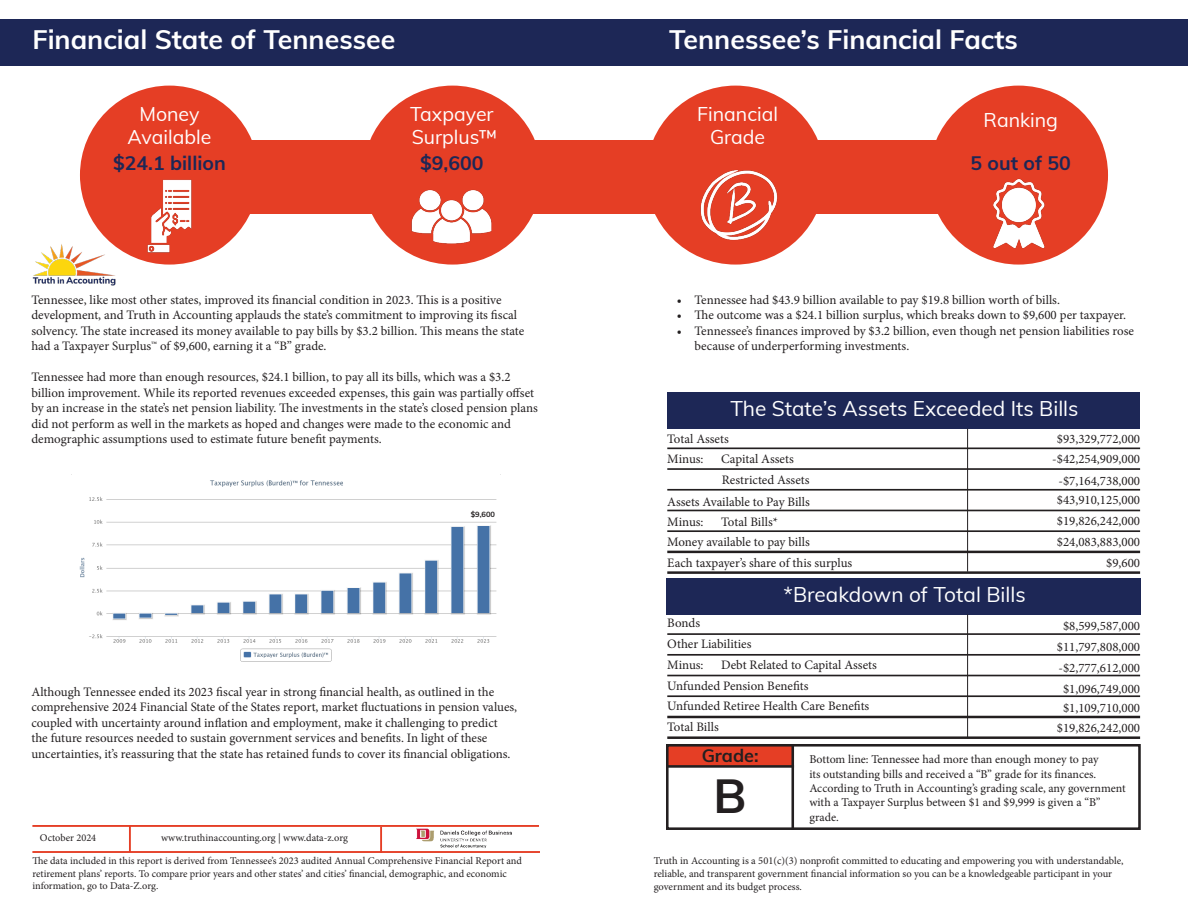
<style>
.page{position:relative;width:1188px;height:918px;background:#fff}
.page>*{position:absolute;margin:0;border:0;box-sizing:border-box;transform-origin:0 0}
.t1{font:700 47.85px "Muli";color:#231f20}
.t2{font:700 26.7px "Muli";color:#fff}
.t3{font:20.85px "Muli";color:#fff}
.t4{font:19.5px "Muli";color:#fff}
.t5{font:700 19.5px "Muli";color:#1d2756}
.t6{font:700 18px "Muli";color:#231f20}
.t7{font:12.9px/15.5px "Minion Pro";color:#231f20}
.t8{font:12px/14.4px "Minion Pro";color:#231f20}
.t9{font:10.5px/12.6px "Minion Pro";letter-spacing:-.005em;color:#231f20}
.t10{font:10.35px/12.5px "Minion Pro";color:#231f20}
.t11{font:700 7.5px "Muli";color:#231f20}
</style>
<div class="page">
<div style="left:0;top:19px;width:594px;height:47px;background:#1d2756"></div>
<hr style="left:32px;top:825px;width:507px;height:2px;background:#e53e25">
<hr style="left:32px;top:851px;width:508px;height:2px;background:#e53e25">
<hr style="left:129px;top:826px;width:2px;height:26px;background:#e53e25">
<div style="left:594px;top:19px;width:594px;height:47px;background:#1d2756"></div>
<div style="left:667px;top:393px;width:473px;height:36px;background:#1d2756"></div>
<hr style="left:667px;top:448px;width:473px;height:1px;background:#231f20">
<hr style="left:667px;top:468px;width:473px;height:2px;background:#231f20">
<hr style="left:667px;top:489px;width:473px;height:2px;background:#231f20">
<hr style="left:667px;top:510px;width:473px;height:1px;background:#231f20">
<hr style="left:667px;top:530px;width:473px;height:2px;background:#231f20">
<hr style="left:667px;top:551px;width:473px;height:2px;background:#231f20">
<hr style="left:667px;top:571px;width:473px;height:3px;background:#231f20">
<hr style="left:967px;top:429px;width:1px;height:143px;background:#231f20">
<div style="left:666px;top:578px;width:474px;height:36px;background:#1d2756"></div>
<hr style="left:667px;top:633px;width:473px;height:2px;background:#231f20">
<hr style="left:667px;top:654px;width:473px;height:2px;background:#231f20">
<hr style="left:667px;top:675px;width:473px;height:1px;background:#231f20">
<hr style="left:667px;top:695px;width:473px;height:2px;background:#231f20">
<hr style="left:667px;top:716px;width:473px;height:2px;background:#231f20">
<hr style="left:667px;top:736px;width:473px;height:3px;background:#231f20">
<hr style="left:967px;top:614px;width:1px;height:124px;background:#231f20">
<div style="left:666px;top:744px;width:127px;height:22px;background:#e53e25"></div>
<div style="left:666px;top:744px;width:475px;height:86px;border:3px solid #231f20"></div>
<hr style="left:791px;top:744px;width:3px;height:86px;background:#231f20">
<hr style="left:667px;top:765px;width:127px;height:3px;background:#231f20">
<div style="left:226px;top:140px;width:174px;height:74px;background:#e53e25"></div>
<div style="left:527px;top:140px;width:174px;height:74px;background:#e53e25"></div>
<div style="left:810px;top:140px;width:174px;height:74px;background:#e53e25"></div>
<div style="left:80px;top:86px;width:179px;height:179px;background:#e53e25;border-radius:50%"></div>
<div style="left:363px;top:86px;width:179px;height:179px;background:#e53e25;border-radius:50%"></div>
<div style="left:646px;top:86px;width:179px;height:179px;background:#e53e25;border-radius:50%"></div>
<div style="left:929px;top:86px;width:179px;height:179px;background:#e53e25;border-radius:50%"></div>
<img style="left:147px;top:179px;width:45px;height:74px">
<img style="left:411px;top:190px;width:81px;height:54px">
<img style="left:32px;top:236px;width:92px;height:50px">
<img style="left:993px;top:178px;width:52px;height:71px">
<img style="left:79px;top:474px;width:422px;height:188px">
<img style="left:700px;top:170px;width:78px;height:70px">
<hr style="left:380px;top:827px;width:2px;height:26px;background:#e53e25">
<img style="left:417px;top:829px;width:95px;height:19px">
<p class="t2" style="left:32px;top:20px;width:365px">Financial State of Tennessee</p>
<p class="t4" style="left:139px;top:100px;width:61px">Money</p>
<p class="t4" style="left:128px;top:123px;width:85px">Available</p>
<p class="t4" style="left:410px;top:100px;width:85px">Taxpayer</p>
<p class="t4" style="left:412px;top:123px;width:87px">Surplus™</p>
<p class="t2" style="left:669px;top:20px;width:350px">Tennessee’s Financial Facts</p>
<p class="t4" style="left:697px;top:100px;width:82px">Financial</p>
<p class="t4" style="left:710px;top:123px;width:57px">Grade</p>
<p class="t4" style="left:984px;top:105px;width:76px">Ranking</p>
<p class="t5" style="left:113px;top:149px;width:114px">$24.1 billion</p>
<p class="t5" style="left:420px;top:149px;width:65px">$9,600</p>
<p class="t5" style="left:971px;top:149px;width:102px">5 out of 50</p>
<p class="t7" style="left:31px;top:292px;width:494px">Tennessee, like most other states, improved its financial condition in 2023. This is a positive development, and Truth in Accounting applauds the state’s commitment to improving its fiscal solvency. The state increased its money available to pay bills by $3.2 billion. This means the state had a Taxpayer Surplus™ of $9,600, earning it a “B” grade.</p>
<p class="t7" style="left:31px;top:369px;width:508px">Tennessee had more than enough resources, $24.1 billion, to pay all its bills, which was a $3.2 billion improvement. While its reported revenues exceeded expenses, this gain was partially offset by an increase in the state’s net pension liability. The investments in the state’s closed pension plans did not perform as well in the markets as hoped and changes were made to the economic and demographic assumptions used to estimate future benefit payments.</p>
<p class="t11" style="left:471px;top:509px;width:26px">$9,600</p>
<p class="t7" style="left:31px;top:684px;width:487px">Although Tennessee ended its 2023 fiscal year in strong financial health, as outlined in the comprehensive 2024 Financial State of the States report, market fluctuations in pension values, coupled with uncertainty around inflation and employment, make it challenging to predict the future resources needed to sustain government services and benefits. In light of these uncertainties, it’s reassuring that the state has retained funds to cover its financial obligations.</p>
<p class="t10" style="left:40px;top:831px;width:58px">October 2024</p>
<p class="t10" style="left:161px;top:831px;width:188px">www.truthinaccounting.org | www.data-z.org</p>
<p class="t10" style="left:32px;top:855px;width:491px">The data included in this report is derived from Tennessee’s 2023 audited Annual Comprehensive Financial Report and retirement plans’ reports. To compare prior years and other states’ and cities’ financial, demographic, and economic information, go to Data-Z.org.</p>
<p class="t7" style="left:677px;top:292px;width:385px">• Tennessee had $43.9 billion available to pay $19.8 billion worth of bills.</p>
<p class="t7" style="left:677px;top:307px;width:451px">• The outcome was a $24.1 billion surplus, which breaks down to $9,600 per taxpayer.</p>
<p class="t7" style="left:695px;top:323px;width:441px;text-indent:-18px">• Tennessee’s finances improved by $3.2 billion, even though net pension liabilities rose because of underperforming investments.</p>
<p class="t3" style="left:730px;top:393px;width:350px">The State’s Assets Exceeded Its Bills</p>
<p class="t7" style="left:667px;top:431px;width:63px">Total Assets</p>
<p class="t7" style="left:667px;top:452px;width:38px">Minus:</p>
<p class="t7" style="left:721px;top:452px;width:74px">Capital Assets</p>
<p class="t7" style="left:722px;top:472px;width:89px">Restricted Assets</p>
<p class="t7" style="left:667px;top:494px;width:144px">Assets Available to Pay Bills</p>
<p class="t7" style="left:667px;top:515px;width:38px">Minus:</p>
<p class="t7" style="left:721px;top:515px;width:58px">Total Bills*</p>
<p class="t7" style="left:667px;top:534px;width:144px">Money available to pay bills</p>
<p class="t7" style="left:667px;top:555px;width:187px">Each taxpayer’s share of this surplus</p>
<p class="t7" style="left:1057px;top:431px;width:85px">$93,329,772,000</p>
<p class="t7" style="left:1052px;top:452px;width:89px">-$42,254,909,000</p>
<p class="t7" style="left:1058px;top:473px;width:83px">-$7,164,738,000</p>
<p class="t7" style="left:1057px;top:492px;width:85px">$43,910,125,000</p>
<p class="t7" style="left:1057px;top:513px;width:85px">$19,826,242,000</p>
<p class="t7" style="left:1057px;top:534px;width:85px">$24,083,883,000</p>
<p class="t7" style="left:1106px;top:555px;width:35px">$9,600</p>
<p class="t3" style="left:784px;top:579px;width:244px">*Breakdown of Total Bills</p>
<p class="t7" style="left:667px;top:616px;width:34px">Bonds</p>
<p class="t7" style="left:667px;top:636px;width:86px">Other Liabilities</p>
<p class="t7" style="left:1063px;top:619px;width:79px">$8,599,587,000</p>
<p class="t7" style="left:1057px;top:639px;width:85px">$11,797,808,000</p>
<p class="t7" style="left:667px;top:657px;width:38px">Minus:</p>
<p class="t7" style="left:721px;top:657px;width:157px">Debt Related to Capital Assets</p>
<p class="t7" style="left:1058px;top:660px;width:83px">-$2,777,612,000</p>
<p class="t7" style="left:667px;top:679px;width:143px">Unfunded Pension Benefits</p>
<p class="t7" style="left:1063px;top:681px;width:79px">$1,096,749,000</p>
<p class="t7" style="left:667px;top:698px;width:204px">Unfunded Retiree Health Care Benefits</p>
<p class="t7" style="left:1063px;top:701px;width:79px">$1,109,710,000</p>
<p class="t7" style="left:667px;top:719px;width:53px">Total Bills</p>
<p class="t7" style="left:1057px;top:720px;width:85px">$19,826,242,000</p>
<p class="t6" style="left:702px;top:742px;width:58px">Grade:</p>
<p class="t1" style="left:714px;top:761px;width:35px">B</p>
<p class="t8" style="left:809px;top:752px;width:318px">Bottom line: Tennessee had more than enough money to pay<br>its outstanding bills and received a “B” grade for its finances.<br>According to Truth in Accounting’s grading scale, any government with a Taxpayer Surplus between $1 and $9,999 is given a “B” grade.</p>
<p class="t9" style="left:654px;top:855px;width:471px">Truth in Accounting is a 501(c)(3) nonprofit committed to educating and empowering you with understandable, reliable, and transparent government financial information so you can be a knowledgeable participant in your government and its budget process.</p>
</div>
